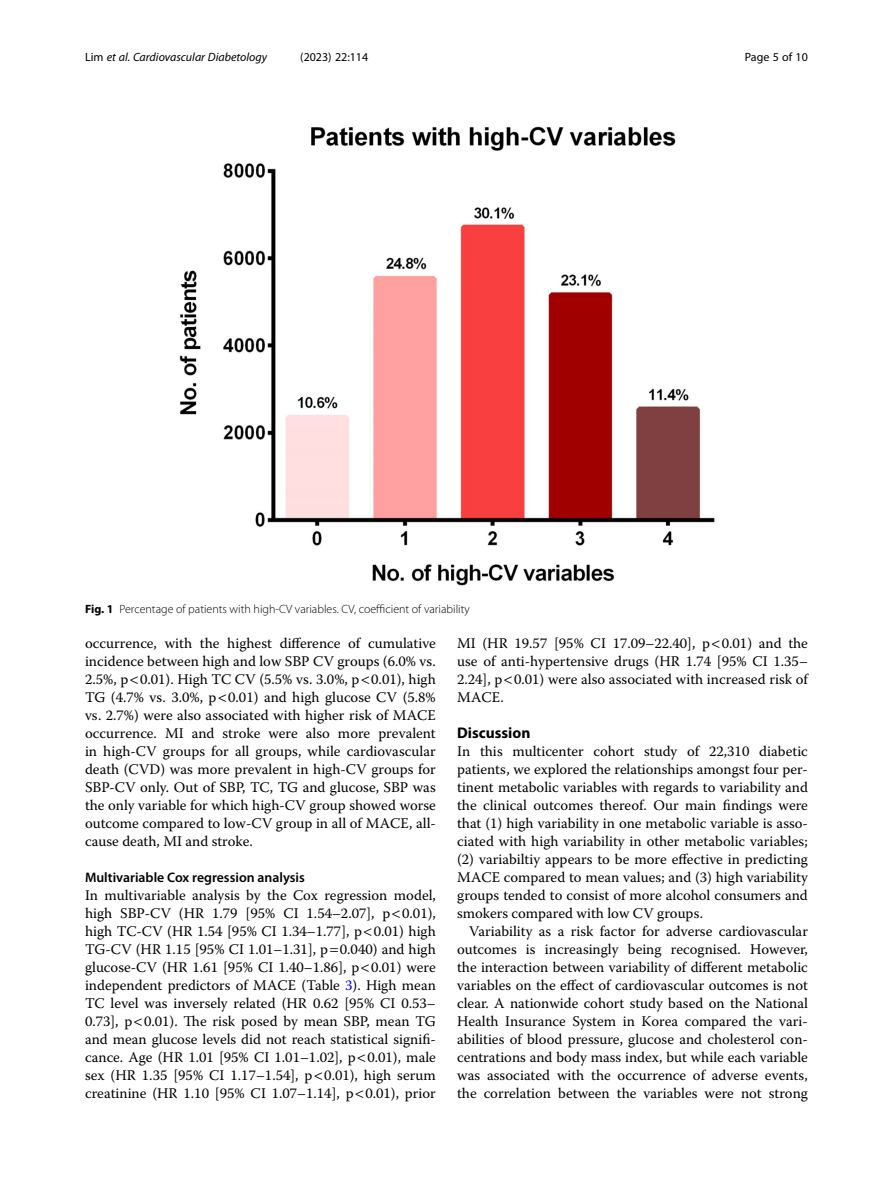
<style>
.page{position:relative;width:893px;height:1191px;background:#fff}
.page>*{position:absolute;margin:0;border:0;box-sizing:border-box;transform-origin:0 0}
.Head_1{font:700 15.45px "Myriad Pro";color:#000}
.Body_Text{font:14.7px/18px "Warnock Pro";color:#000;text-align:justify}
.Body_Text_Indent{font:14.7px/18px "Warnock Pro";color:#000;text-align:justify}
.Head_2{font:600 13.8px "Myriad Pro";color:#000}
.Figure_Caption{font:300 12px "Myriad Pro";color:#000}
.t1{font:italic 12px "Myriad Pro";color:#000}
.t2{font:12px "Myriad Pro";color:#000}
.s1{font-style:normal}
.s2{font-weight:700}
.s3{color:#00f}
</style>
<div class="page">
<img style="left:179px;top:126px;width:535px;height:460px">
<p class="t1" style="left:85px;top:50px;width:184px"><span class="s1">Lim</span> et al. Cardiovascular Diabetology</p>
<p class="t2" style="left:300px;top:50px;width:70px">(2023) 22:114</p>
<p class="t2" style="left:745px;top:50px;width:65px">Page 5 of 10</p>
<p class="Figure_Caption" style="left:85px;top:602px;width:386px"><span class="s2">Fig. 1</span> Percentage of patients with high-CV variables. CV, coefficient of variability</p>
<p class="Body_Text" style="left:85px;top:634px;width:352px">occurrence, with the highest difference of cumulative incidence between high and low SBP CV groups (6.0% vs.<br>2.5%, p 0.01). High TC CV (5.5% vs. 3.0%, p 0.01), high TG (4.7% vs. 3.0%, p 0.01) and high glucose CV (5.8% vs. 2.7%) were also associated with higher risk of MACE occurrence. MI and stroke were also more prevalent in high-CV groups for all groups, while cardiovascular death (CVD) was more prevalent in high-CV groups for SBP-CV only. Out of SBP, TC, TG and glucose, SBP was the only variable for which high-CV group showed worse outcome compared to low-CV group in all of MACE, all&shy;cause death, MI and stroke.</p>
<p class="Head_2" style="left:85px;top:869px;width:221px">Multivariable Cox regression analysis</p>
<p class="Body_Text" style="left:85px;top:886px;width:352px">In multivariable analysis by the Cox regression model, high SBP-CV (HR 1.79 [95% CI 1.54–2.07], p 0.01), high TC-CV (HR 1.54 [95% CI 1.34–1.77], p 0.01) high TG-CV (HR 1.15 [95% CI 1.01–1.31], p 0.040) and high glucose-CV (HR 1.61 [95% CI 1.40–1.86], p 0.01) were independent predictors of MACE (Table <span class="s3">3</span>). High mean TC level was inversely related (HR 0.62 [95% CI 0.53– 0.73], p 0.01). The risk posed by mean SBP, mean TG and mean glucose levels did not reach statistical signifi&shy;cance. Age (HR 1.01 [95% CI 1.01–1.02], p 0.01), male sex (HR 1.35 [95% CI 1.17–1.54], p 0.01), high serum creatinine (HR 1.10 [95% CI 1.07–1.14], p 0.01), prior</p>
<p class="Body_Text" style="left:457px;top:634px;width:352px">MI (HR 19.57 [95% CI 17.09–22.40], p 0.01) and the use of anti-hypertensive drugs (HR 1.74 [95% CI 1.35– 2.24], p 0.01) were also associated with increased risk of MACE.</p>
<p class="Head_1" style="left:457px;top:723px;width:75px">Discussion</p>
<p class="Body_Text" style="left:457px;top:742px;width:352px">In this multicenter cohort study of 22,310 diabetic patients, we explored the relationships amongst four per&shy;tinent metabolic variables with regards to variability and the clinical outcomes thereof. Our main findings were that (1) high variability in one metabolic variable is asso&shy;ciated with high variability in other metabolic variables; (2) variabiltiy appears to be more effective in predicting MACE compared to mean values; and (3) high variability groups tended to consist of more alcohol consumers and smokers compared with low CV groups.</p>
<p class="Body_Text_Indent" style="left:457px;top:922px;width:352px;text-indent:12px">Variability as a risk factor for adverse cardiovascular outcomes is increasingly being recognised. However, the interaction between variability of different metabolic variables on the effect of cardiovascular outcomes is not clear. A nationwide cohort study based on the National Health Insurance System in Korea compared the vari&shy;abilities of blood pressure, glucose and cholesterol con&shy;centrations and body mass index, but while each variable was associated with the occurrence of adverse events, the correlation between the variables were not strong</p>
</div>
